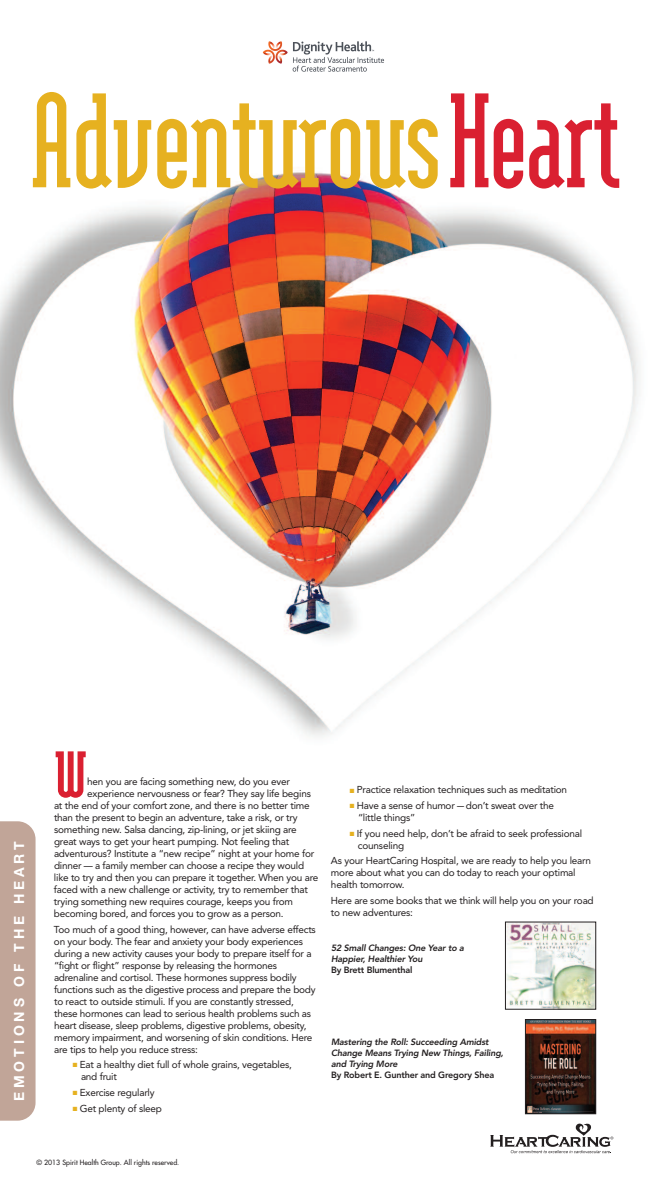
<style>
.page{position:relative;width:650px;height:1188px;background:#fff}
.page>*{position:absolute;margin:0;border:0;box-sizing:border-box;transform-origin:0 0}
.t1{font:700 161px "Modular Serif";letter-spacing:-.02em;color:#e6b120}
.t2{font:900 78.5px "Modular Serif";color:#da2031}
.t3{font:700 14px "Helvetica Neue";letter-spacing:.28em;color:#fff}
.t4{font:10px/12px "Avenir";letter-spacing:-.02em;color:#231f20}
.t5{font:italic 800 9px/11px "Avenir";letter-spacing:-.02em;color:#231f20}
.t6{font:800 9px "Avenir";letter-spacing:-.02em;color:#231f20}
.t7{font:7px "Futura";color:#231f20}
.s1{color:#da2031}
.s2{color:#e6b120}
</style>
<div class="page">
<img style="left:0;top:172px;width:639px;height:564px">
<div style="left:0;top:821px;width:36px;height:300px;background:#c1a598"></div>
<svg style="left:490px;top:1124px;width:123px;height:30px"></svg>
<img style="left:527px;top:1021px;width:67px;height:91px">
<div style="left:525px;top:1019px;width:71px;height:95px;border:1px solid #231f20"></div>
<img style="left:507px;top:924px;width:87px;height:83px">
<div style="left:505px;top:922px;width:91px;height:87px;border:1px solid #231f20"></div>
<img style="left:262px;top:41px;width:123px;height:31px">
<h1 class="t1" style="left:29px;top:38px;width:592px">Adventurous<span class="s1">Heart</span></h1>
<h3 class="t3" style="left:8px;top:1101px;width:261px;rotate:-90deg">EMOTIONS OF THE HEART</h3>
<h2 class="t2" style="left:54px;top:724px;width:35px">W</h2>
<p class="t4" style="left:87px;top:776px;width:204px">hen you are facing something new, do you ever</p>
<p class="t4" style="left:87px;top:788px;width:225px">experience nervousness or fear? They say life begins</p>
<p class="t4" style="left:54px;top:800px;width:257px">at the end of your comfort zone, and there is no better time</p>
<p class="t4" style="left:54px;top:812px;width:245px">than the present to begin an adventure, take a risk, or try</p>
<p class="t4" style="left:54px;top:824px;width:244px">something new. Salsa dancing, zip-lining, or jet skiing are</p>
<p class="t4" style="left:54px;top:836px;width:237px">great ways to get your heart pumping. Not feeling that</p>
<p class="t4" style="left:54px;top:848px;width:262px">adventurous? Institute a “new recipe” night at your home for</p>
<p class="t4" style="left:54px;top:860px;width:252px">dinner — a family member can choose a recipe they would</p>
<p class="t4" style="left:54px;top:872px;width:266px">like to try and then you can prepare it together. When you are</p>
<p class="t4" style="left:54px;top:884px;width:256px">faced with a new challenge or activity, try to remember that</p>
<p class="t4" style="left:54px;top:896px;width:241px">trying something new requires courage, keeps you from</p>
<p class="t4" style="left:54px;top:908px;width:231px">becoming bored, and forces you to grow as a person.</p>
<p class="t4" style="left:54px;top:924px;width:263px">Too much of a good thing, however, can have adverse effects on your body. The fear and anxiety your body experiences during a new activity causes your body to prepare itself for a “fight or flight” response by releasing the hormones adrenaline and cortisol. These hormones suppress bodily functions such as the digestive process and prepare the body to react to outside stimuli. If you are constantly stressed, these hormones can lead to serious health problems such as heart disease, sleep problems, digestive problems, obesity, memory impairment, and worsening of skin conditions. Here are tips to help you reduce stress:</p>
<p class="t4" style="left:81px;top:1060px;width:212px;text-indent:-8px"><span class="s2">■</span> Eat a healthy diet full of whole grains, vegetables, and fruit</p>
<p class="t4" style="left:73px;top:1087px;width:83px"><span class="s2">■</span> Exercise regularly</p>
<p class="t4" style="left:73px;top:1103px;width:91px"><span class="s2">■</span> Get plenty of sleep</p>
<p class="t4" style="left:350px;top:785px;width:219px"><span class="s2">■</span> Practice relaxation techniques such as meditation</p>
<p class="t4" style="left:358px;top:800px;width:198px;text-indent:-8px"><span class="s2">■</span> Have a sense of humor — don’t sweat over the “little things”</p>
<p class="t4" style="left:358px;top:828px;width:226px;text-indent:-8px"><span class="s2">■</span> If you need help, don’t be afraid to seek professional counseling</p>
<p class="t4" style="left:331px;top:856px;width:262px">As your HeartCaring Hospital, we are ready to help you learn more about what you can do today to reach your optimal health tomorrow.</p>
<p class="t4" style="left:331px;top:895px;width:264px">Here are some books that we think will help you on your road to new adventures:</p>
<p class="t5" style="left:331px;top:943px;width:135px">52 Small Changes: One Year to a<br>Happier, Healthier You</p>
<p class="t6" style="left:331px;top:966px;width:83px">By Brett Blumenthal</p>
<p class="t5" style="left:331px;top:1038px;width:174px">Mastering the Roll: Succeeding Amidst<br>Change Means Trying New Things, Failing, and Trying More</p>
<p class="t6" style="left:331px;top:1072px;width:165px">By Robert E. Gunther and Gregory Shea</p>
<p class="t7" style="left:37px;top:1159px;width:144px">© 2013 Spirit Health Group. All rights reserved.</p>
</div>
